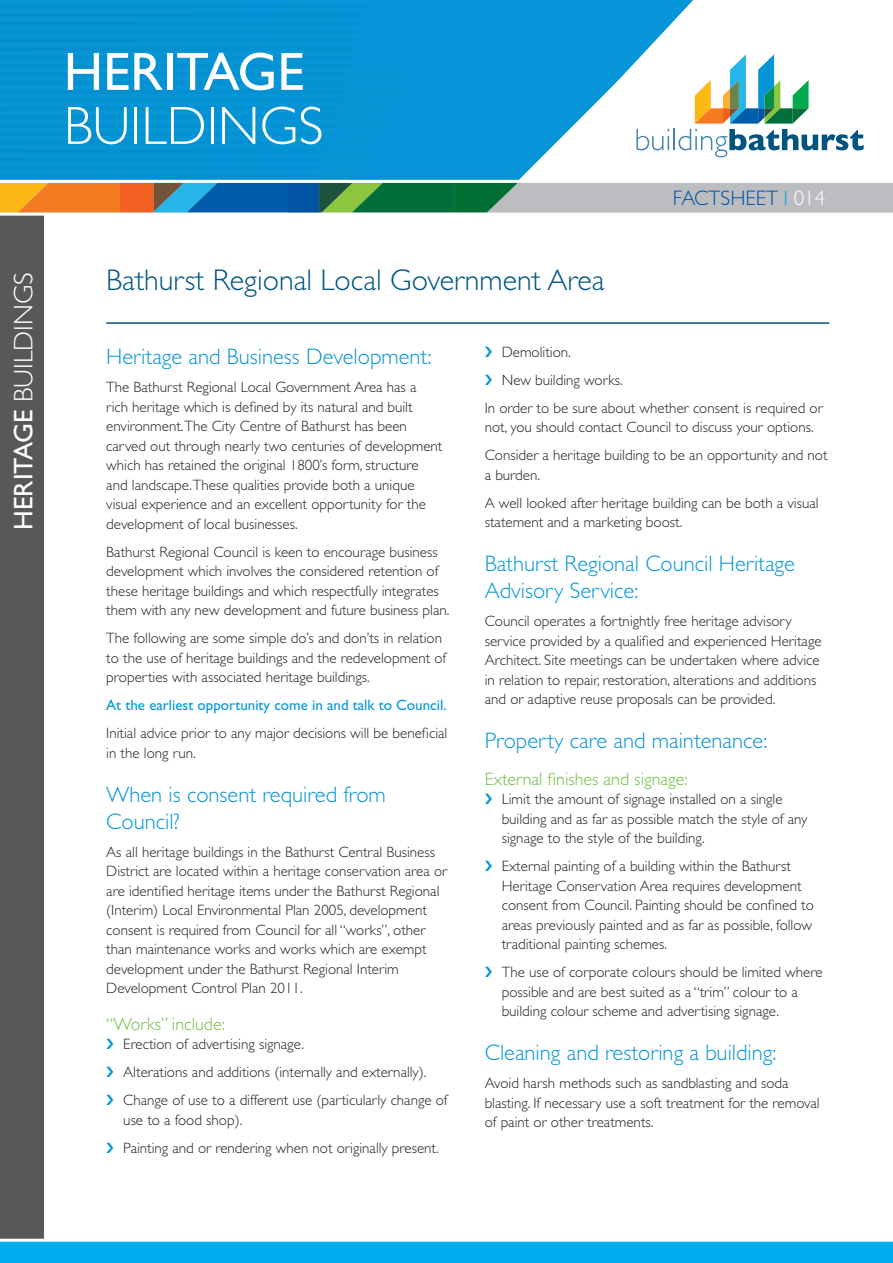
<style>
.page{position:relative;width:893px;height:1263px;background:#fff}
.page>*{position:absolute;margin:0;border:0;box-sizing:border-box;transform-origin:0 0}
.t1{font:300 54px "Gill Sans";color:#fff}
.t2{font:54px "Gill Sans";color:#fff}
.intro{font:300 30px "Gill Sans";color:#005480}
.t3{font:300 27px "Gill Sans";color:#fff}
.Heading{font:300 22.5px/27px "Gill Sans";color:#0696d7}
.t4{font:300 21px "Gill Sans";color:#0153a4}
.subhead{font:300 18px "Gill Sans";color:#71bf44}
.text{font:300 15px/19.5px "Gill Sans";color:#231f20}
.text-2{font:15px "Gill Sans";color:#0696d7}
.s1{font-weight:400}
.s2{color:#0696d7}
.s3{color:#fff}
</style>
<div class="page">
<div style="left:0;top:215px;width:43px;height:1048px;background:#57585a"></div>
<div style="left:0;top:0;width:510px;height:174px;background:#0696d7"></div>
<div style="left:0;top:4px;width:702px;height:5px;background:#0591d1"></div>
<hr style="left:0;top:13px;width:702px;height:4px;background:#0591d1">
<div style="left:0;top:21px;width:702px;height:5px;background:#0591d1"></div>
<hr style="left:0;top:30px;width:702px;height:4px;background:#0591d1">
<div style="left:0;top:38px;width:702px;height:5px;background:#0591d1"></div>
<hr style="left:0;top:47px;width:702px;height:4px;background:#0591d1">
<div style="left:0;top:55px;width:702px;height:5px;background:#0591d1"></div>
<hr style="left:0;top:64px;width:702px;height:4px;background:#0591d1">
<div style="left:0;top:72px;width:702px;height:5px;background:#0591d1"></div>
<hr style="left:0;top:81px;width:702px;height:4px;background:#0591d1">
<div style="left:0;top:89px;width:702px;height:5px;background:#0591d1"></div>
<hr style="left:0;top:98px;width:702px;height:4px;background:#0591d1">
<div style="left:0;top:106px;width:702px;height:5px;background:#0591d1"></div>
<hr style="left:0;top:115px;width:702px;height:4px;background:#0591d1">
<div style="left:0;top:123px;width:702px;height:5px;background:#0591d1"></div>
<hr style="left:0;top:132px;width:702px;height:4px;background:#0591d1">
<div style="left:0;top:140px;width:702px;height:5px;background:#0592d1"></div>
<hr style="left:0;top:149px;width:702px;height:4px;background:#0592d1">
<div style="left:0;top:157px;width:702px;height:5px;background:#0592d2"></div>
<hr style="left:0;top:166px;width:702px;height:4px;background:#0592d2">
<div style="left:0;top:174px;width:702px;height:5px;background:#0592d2"></div>
<svg style="left:510px;top:0;width:214px;height:178px"></svg>
<svg style="left:636px;top:129px;width:33px;height:21px"></svg>
<hr style="left:673px;top:129px;width:2px;height:21px;background:#4185ac">
<svg style="left:678px;top:54px;width:186px;height:103px"></svg>
<svg style="left:0;top:178px;width:893px;height:39px"></svg>
<hr style="left:106px;top:322px;width:723px;height:2px;background:#005480">
<svg style="left:0;top:1237px;width:893px;height:26px;background:#2dbcf1"></svg>
<p class="t3" style="left:8px;top:530px;width:259px;rotate:-90deg"><span class="s1">HERITAGE</span> BUILDINGS</p>
<p class="t2" style="left:64px;top:41px;width:242px">HERITAGE</p>
<p class="t1" style="left:64px;top:95px;width:261px">BUILDINGS</p>
<p class="intro" style="left:106px;top:263px;width:500px">Bathurst Regional Local Government Area</p>
<p class="t4" style="left:673px;top:187px;width:154px">FACTSHEET <span class="s2">l</span> <span class="s3">014</span></p>
<p class="Heading" style="left:106px;top:343px;width:327px">Heritage and Business Development:</p>
<p class="text" style="left:106px;top:378px;width:338px">The Bathurst Regional Local Government Area has a<br>rich heritage which is defined by its natural and built environment.The City Centre of Bathurst has been carved out through nearly two centuries of development which has retained the original 1800’s form, structure and landscape.These qualities provide both a unique visual experience and an excellent opportunity for the development of local businesses.</p>
<p class="text" style="left:106px;top:542px;width:345px">Bathurst Regional Council is keen to encourage business development which involves the considered retention of these heritage buildings and which respectfully integrates them with any new development and future business plan.</p>
<p class="text" style="left:106px;top:629px;width:341px">The following are some simple do’s and don’ts in relation to the use of heritage buildings and the redevelopment of properties with associated heritage buildings.</p>
<p class="text-2" style="left:106px;top:696px;width:342px">At the earliest opportunity come in and talk to Council.</p>
<p class="text" style="left:106px;top:724px;width:343px">Initial advice prior to any major decisions will be beneficial in the long run.</p>
<p class="Heading" style="left:106px;top:781px;width:281px">When is consent required from<br>Council?</p>
<p class="text" style="left:106px;top:842px;width:342px">As all heritage buildings in the Bathurst Central Business District are located within a heritage conservation area or are identified heritage items under the Bathurst Regional (Interim) Local Environmental Plan 2005, development consent is required from Council for all “works”, other than maintenance works and works which are exempt development under the Bathurst Regional Interim Development Control Plan 2011.</p>
<p class="subhead" style="left:106px;top:1014px;width:120px">“Works” include:</p>
<p class="text" style="left:123px;top:1035px;width:182px">Erection of advertising signage.</p>
<p class="text" style="left:123px;top:1063px;width:305px">Alterations and additions (internally and externally).</p>
<p class="text" style="left:123px;top:1091px;width:326px">Change of use to a different use (particularly change of use to a food shop).</p>
<p class="text" style="left:123px;top:1138px;width:317px">Painting and or rendering when not originally present.</p>
<p class="text" style="left:502px;top:342px;width:71px">Demolition.</p>
<p class="text" style="left:502px;top:370px;width:122px">New building works.</p>
<p class="text" style="left:485px;top:398px;width:339px">In order to be sure about whether consent is required or not, you should contact Council to discuss your options.</p>
<p class="text" style="left:485px;top:446px;width:344px">Consider a heritage building to be an opportunity and not a burden.</p>
<p class="text" style="left:485px;top:493px;width:335px">A well looked after heritage building can be both a visual statement and a marketing boost.</p>
<p class="Heading" style="left:485px;top:550px;width:312px">Bathurst Regional Council Heritage<br>Advisory Service:</p>
<p class="text" style="left:485px;top:612px;width:338px">Council operates a fortnightly free heritage advisory service provided by a qualified and experienced Heritage Architect. Site meetings can be undertaken where advice in relation to repair, restoration, alterations and additions and or adaptive reuse proposals can be provided.</p>
<p class="Heading" style="left:485px;top:727px;width:284px">Property care and maintenance:</p>
<p class="subhead" style="left:485px;top:769px;width:204px">External finishes and signage:</p>
<p class="text" style="left:502px;top:790px;width:307px">Limit the amount of signage installed on a single building and as far as possible match the style of any signage to the style of the building.</p>
<p class="text" style="left:502px;top:857px;width:314px">External painting of a building within the Bathurst Heritage Conservation Area requires development consent from Council. Painting should be confined to areas previously painted and as far as possible, follow traditional painting schemes.</p>
<p class="text" style="left:502px;top:963px;width:322px">The use of corporate colours should be limited where possible and are best suited as a “trim” colour to a building colour scheme and advertising signage.</p>
<p class="Heading" style="left:485px;top:1039px;width:293px">Cleaning and restoring a building:</p>
<p class="text" style="left:485px;top:1074px;width:337px">Avoid harsh methods such as sandblasting and soda blasting. If necessary use a soft treatment for the removal of paint or other treatments.</p>
</div>
